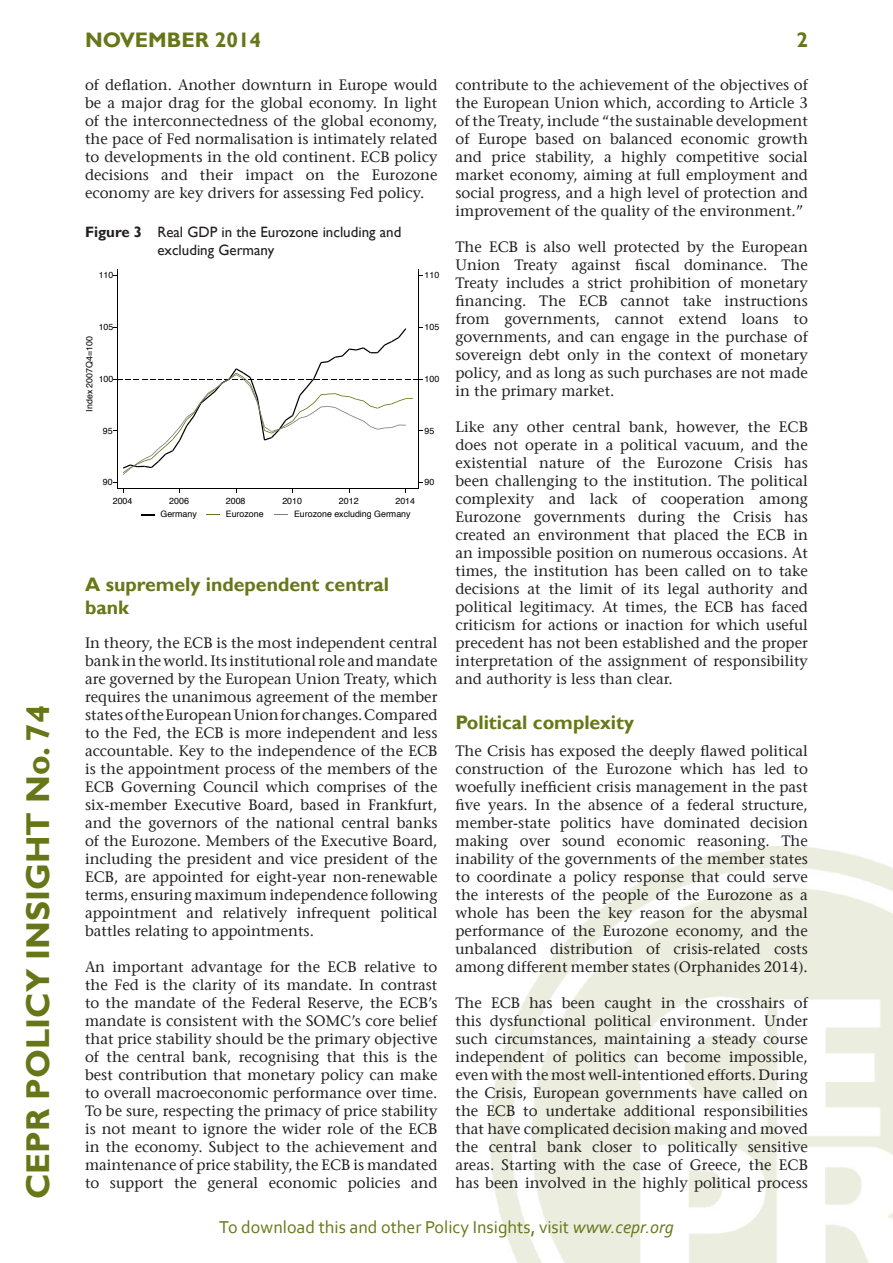
<style>
.page{position:relative;width:893px;height:1263px;background:#fff}
.page>*{position:absolute;margin:0;border:0;box-sizing:border-box;transform-origin:0 0}
.t1{font:700 33px "Gill Sans";color:#677717}
.t2{font:700 21px "Gill Sans";color:#677717}
.t3{font:700 19.5px/23.4px "Gill Sans";color:#677717}
.t4{font:18px "Corbel";color:#677717}
.t5{font:15px/18px "Stone Serif";color:#231f20;text-align:justify}
.t6{font:15px/18px "Gill Sans";color:#231f20}
.t7{font:8.85px "Helvetica";color:#000001}
.s1{font-weight:700}
.s2{font-style:italic}
</style>
<div class="page">
<img style="left:490px;top:846px;width:403px;height:417px">
<hr style="left:419px;top:269px;width:1px;height:220px;background:#000001">
<hr style="left:117px;top:269px;width:1px;height:220px;background:#000001">
<svg style="left:113px;top:327px;width:310px;height:148px"></svg>
<hr style="left:117px;top:488px;width:302px;height:1px;background:#000001">
<svg style="left:141px;top:514px;width:14px;height:1px"></svg>
<svg style="left:206px;top:514px;width:14px;height:1px"></svg>
<svg style="left:275px;top:514px;width:13px;height:1px"></svg>
<h1 class="t1" style="left:18px;top:1199px;width:496px;rotate:-90deg">CEPR POLICY INSIGHT No. 74</h1>
<h2 class="t2" style="left:85px;top:28px;width:178px">NOVEMBER 2014</h2>
<h2 class="t2" style="left:796px;top:28px;width:13px">2</h2>
<p class="t5" style="left:85px;top:76px;width:354px">of deflation. Another downturn in Europe would be a major drag for the global economy. In light of the interconnectedness of the global economy, the pace of Fed normalisation is intimately related to developments in the old continent. ECB policy decisions and their impact on the Eurozone economy are key drivers for assessing Fed policy.</p>
<p class="t6" style="left:157px;top:223px;width:246px;text-indent:-72px"><span class="s1">Figure 3</span> Real GDP in the Eurozone including and excluding Germany</p>
<p class="t7" style="left:99px;top:268px;width:16px">110</p>
<p class="t7" style="left:425px;top:268px;width:16px">110</p>
<p class="t7" style="left:99px;top:320px;width:16px">105</p>
<p class="t7" style="left:425px;top:320px;width:16px">105</p>
<p class="t7" style="left:83px;top:412px;width:77px;rotate:-90deg">Index 2007Q4=100</p>
<p class="t7" style="left:99px;top:372px;width:16px">100</p>
<p class="t7" style="left:425px;top:372px;width:16px">100</p>
<p class="t7" style="left:103px;top:424px;width:11px">95</p>
<p class="t7" style="left:425px;top:424px;width:11px">95</p>
<p class="t7" style="left:103px;top:475px;width:11px">90</p>
<p class="t7" style="left:113px;top:494px;width:21px">2004</p>
<p class="t7" style="left:169px;top:494px;width:21px">2006</p>
<p class="t7" style="left:226px;top:494px;width:21px">2008</p>
<p class="t7" style="left:282px;top:494px;width:21px">2010</p>
<p class="t7" style="left:339px;top:494px;width:21px">2012</p>
<p class="t7" style="left:395px;top:494px;width:21px">2014</p>
<p class="t7" style="left:160px;top:507px;width:38px">Germany</p>
<p class="t7" style="left:226px;top:507px;width:39px">Eurozone</p>
<p class="t7" style="left:294px;top:507px;width:118px">Eurozone excluding Germany</p>
<p class="t7" style="left:425px;top:475px;width:11px">90</p>
<h3 class="t3" style="left:85px;top:573px;width:306px">A supremely independent central bank</h3>
<p class="t5" style="left:85px;top:634px;width:354px">In theory, the ECB is the most independent central bank in the world. Its institutional role and mandate are governed by the European Union Treaty, which requires the unanimous agreement of the member states of the European Union for changes. Compared to the Fed, the ECB is more independent and less accountable. Key to the independence of the ECB is the appointment process of the members of the ECB Governing Council which comprises of the six-member Executive Board, based in Frankfurt, and the governors of the national central banks of the Eurozone. Members of the Executive Board, including the president and vice president of the ECB, are appointed for eight-year non-renewable terms, ensuring maximum independence following appointment and relatively infrequent political battles relating to appointments.</p>
<p class="t5" style="left:85px;top:958px;width:354px">An important advantage for the ECB relative to the Fed is the clarity of its mandate. In contrast to the mandate of the Federal Reserve, the ECB’s mandate is consistent with the SOMC’s core belief that price stability should be the primary objective of the central bank, recognising that this is the best contribution that monetary policy can make to overall macroeconomic performance over time.<br>To be sure, respecting the primacy of price stability is not meant to ignore the wider role of the ECB in the economy. Subject to the achievement and maintenance of price stability, the ECB is mandated to support the general economic policies and</p>
<p class="t5" style="left:455px;top:76px;width:354px">contribute to the achievement of the objectives of the European Union which, according to Article 3 of the Treaty, include “the sustainable development of Europe based on balanced economic growth and price stability, a highly competitive social market economy, aiming at full employment and social progress, and a high level of protection and improvement of the quality of the environment.”</p>
<p class="t5" style="left:455px;top:238px;width:354px">The ECB is also well protected by the European Union Treaty against fiscal dominance. The Treaty includes a strict prohibition of monetary financing. The ECB cannot take instructions from governments, cannot extend loans to governments, and can engage in the purchase of sovereign debt only in the context of monetary policy, and as long as such purchases are not made in the primary market.</p>
<p class="t5" style="left:455px;top:418px;width:354px">Like any other central bank, however, the ECB does not operate in a political vacuum, and the existential nature of the Eurozone Crisis has been challenging to the institution. The political complexity and lack of cooperation among Eurozone governments during the Crisis has created an environment that placed the ECB in an impossible position on numerous occasions. At times, the institution has been called on to take decisions at the limit of its legal authority and political legitimacy. At times, the ECB has faced criticism for actions or inaction for which useful precedent has not been established and the proper interpretation of the assignment of responsibility and authority is less than clear.</p>
<h3 class="t3" style="left:455px;top:711px;width:180px">Political complexity</h3>
<p class="t5" style="left:455px;top:742px;width:354px">The Crisis has exposed the deeply flawed political construction of the Eurozone which has led to woefully inefficient crisis management in the past five years. In the absence of a federal structure, member-state politics have dominated decision making over sound economic reasoning. The inability of the governments of the member states to coordinate a policy response that could serve the interests of the people of the Eurozone as a whole has been the key reason for the abysmal performance of the Eurozone economy, and the unbalanced distribution of crisis-related costs among different member states (Orphanides 2014).</p>
<p class="t5" style="left:455px;top:994px;width:354px">The ECB has been caught in the crosshairs of this dysfunctional political environment. Under such circumstances, maintaining a steady course independent of politics can become impossible, even with the most well-intentioned efforts. During the Crisis, European governments have called on the ECB to undertake additional responsibilities that have complicated decision making and moved the central bank closer to politically sensitive areas. Starting with the case of Greece, the ECB has been involved in the highly political process</p>
<p class="t4" style="left:219px;top:1216px;width:456px">To download this and other Policy Insights, visit <span class="s2">www.cepr.org</span></p>
</div>
